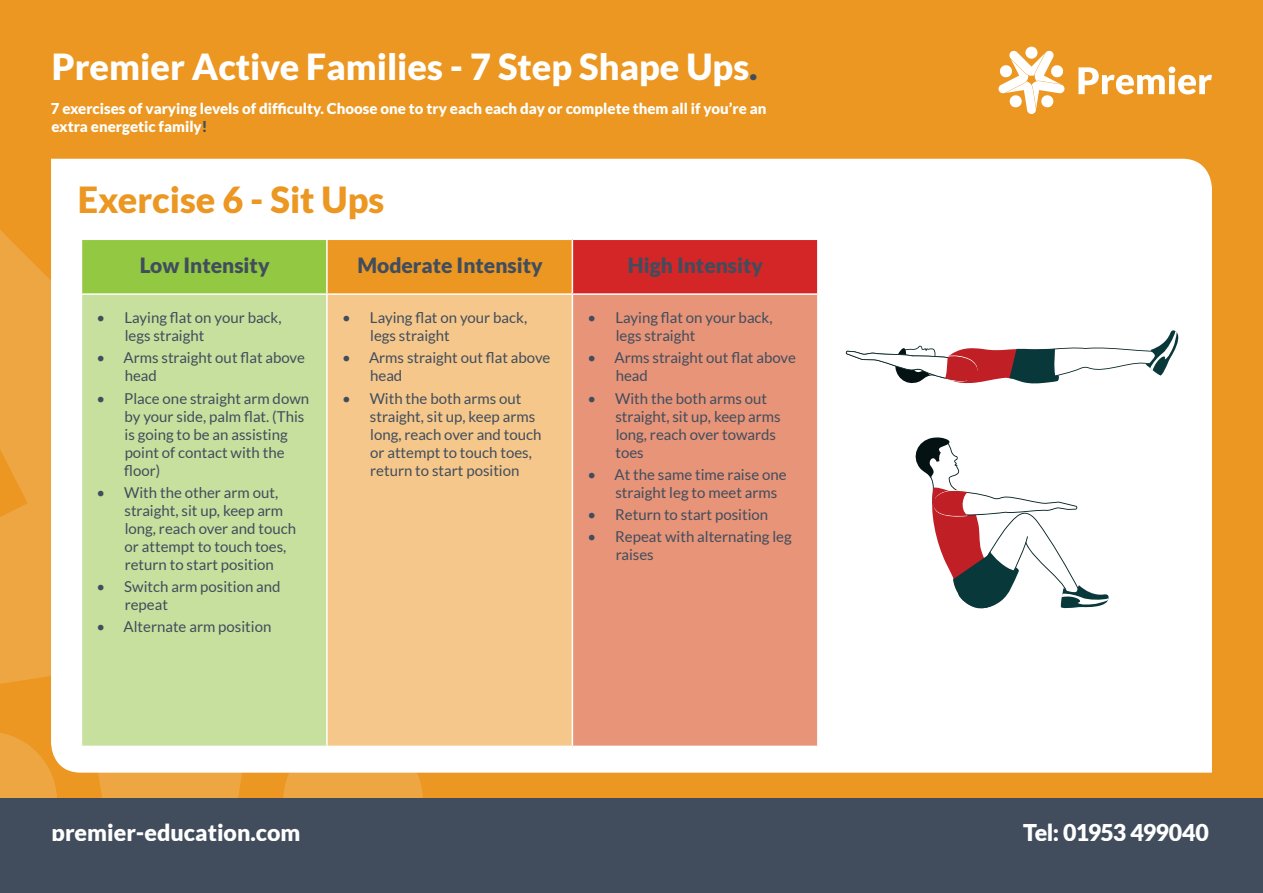
<style>
.page{position:relative;width:1263px;height:893px;background:#eb9721}
.page>*{position:absolute;margin:0;border:0;box-sizing:border-box;transform-origin:0 0}
.t1{font:900 36px "Lato";color:#fff}
.t2{font:900 36px "Lato";color:#eb9721}
.t3{font:900 23.1px "Lato";color:#fff}
.t4{font:900 23.1px "Lato";letter-spacing:-.035em;color:#fff}
.t5{font:900 21px "Lato";color:#414d5d}
.t6{font:15px/18px "Lato";color:#414d5d}
.t7{font:900 15px/18px "Lato";color:#fff}
.s1{color:#414d5d}
</style>
<div class="page">
<div style="left:283px;top:773px;width:140px;height:25px;background:#eda642"></div>
<div style="left:98px;top:773px;width:127px;height:25px;background:#eda642"></div>
<svg style="left:0;top:733px;width:57px;height:65px"></svg>
<div style="left:0;top:505px;width:51px;height:179px;background:#eda642"></div>
<svg style="left:0;top:230px;width:51px;height:275px;background:#eca33d"></svg>
<div style="left:51px;top:159px;width:1161px;height:614px;background:#fff"></div>
<div style="left:81px;top:239px;width:246px;height:55px;background:#93c842"></div>
<div style="left:327px;top:239px;width:245px;height:55px;background:#eb9721"></div>
<div style="left:572px;top:239px;width:246px;height:55px;background:#d52627"></div>
<div style="left:81px;top:294px;width:246px;height:452px;background:#c7e09d"></div>
<div style="left:327px;top:294px;width:245px;height:452px;background:#f5c78a"></div>
<div style="left:572px;top:294px;width:246px;height:452px;background:#e79478"></div>
<hr style="left:81px;top:239px;width:246px;height:1px;background:#fff">
<hr style="left:81px;top:240px;width:1px;height:53px;background:#fff">
<hr style="left:327px;top:239px;width:245px;height:1px;background:#fff">
<hr style="left:572px;top:239px;width:247px;height:1px;background:#fff">
<hr style="left:81px;top:293px;width:246px;height:2px;background:#fff">
<hr style="left:81px;top:295px;width:1px;height:451px;background:#fff">
<hr style="left:327px;top:293px;width:245px;height:2px;background:#fff">
<hr style="left:572px;top:293px;width:245px;height:2px;background:#fff">
<hr style="left:81px;top:746px;width:246px;height:1px;background:#fff">
<hr style="left:327px;top:746px;width:245px;height:1px;background:#fff">
<hr style="left:572px;top:746px;width:247px;height:1px;background:#fff">
<hr style="left:326px;top:240px;width:2px;height:53px;background:#fff">
<hr style="left:572px;top:240px;width:1px;height:53px;background:#fff">
<hr style="left:817px;top:240px;width:2px;height:54px;background:#fff">
<hr style="left:326px;top:295px;width:2px;height:451px;background:#fff">
<hr style="left:572px;top:295px;width:1px;height:451px;background:#fff">
<hr style="left:817px;top:294px;width:2px;height:452px;background:#fff">
<div style="left:1025px;top:47px;width:12px;height:12px;background:#fff;border-radius:50%"></div>
<svg style="left:1078px;top:67px;width:134px;height:27px"></svg>
<svg style="left:998px;top:50px;width:67px;height:64px"></svg>
<div style="left:0;top:798px;width:1263px;height:95px;background:#414d5d"></div>
<svg style="left:846px;top:329px;width:334px;height:58px;background:#d6cbcc"></svg>
<svg style="left:910px;top:437px;width:198px;height:187px;background:#ded6d6"></svg>
<h1 class="t1" style="left:52px;top:46px;width:707px">Premier Active Families - 7 Step Shape Ups<span class="s1">.</span></h1>
<p class="t7" style="left:51px;top:99px;width:717px">7 exercises of varying levels of difficulty. Choose one to try each each day or complete them all if you’re an extra energetic family<span class="s1">!</span></p>
<h1 class="t2" style="left:78px;top:179px;width:308px">Exercise 6 - Sit Ups</h1>
<h3 class="t5" style="left:140px;top:253px;width:131px">Low Intensity</h3>
<h3 class="t5" style="left:357px;top:253px;width:187px">Moderate Intensity</h3>
<h3 class="t5" style="left:628px;top:253px;width:137px">High Intensity</h3>
<p class="t6" style="left:125px;top:309px;width:158px;text-indent:-28px">• Laying flat on your back, legs straight</p>
<p class="t6" style="left:125px;top:349px;width:182px;text-indent:-28px">• Arms straight out flat above head</p>
<p class="t6" style="left:124px;top:389px;width:187px;text-indent:-28px">• Place one straight arm down by your side, palm flat. (This is going to be an assisting point of contact with the floor)</p>
<p class="t6" style="left:124px;top:483px;width:173px;text-indent:-28px">• With the other arm out, straight, sit up, keep arm long, reach over and touch or attempt to touch toes, return to start position</p>
<p class="t6" style="left:125px;top:578px;width:157px;text-indent:-28px">• Switch arm position and repeat</p>
<p class="t6" style="left:97px;top:618px;width:176px">• Alternate arm position</p>
<p class="t6" style="left:616px;top:309px;width:158px;text-indent:-28px">• Laying flat on your back, legs straight</p>
<p class="t6" style="left:616px;top:349px;width:182px;text-indent:-28px">• Arms straight out flat above head</p>
<p class="t6" style="left:615px;top:389px;width:167px;text-indent:-28px">• With the both arms out straight, sit up, keep arms long, reach over towards toes</p>
<p class="t6" style="left:615px;top:465px;width:173px;text-indent:-28px">• At the same time raise one straight leg to meet arms</p>
<p class="t6" style="left:587px;top:506px;width:182px">• Return to start position</p>
<p class="t6" style="left:616px;top:528px;width:178px;text-indent:-28px">• Repeat with alternating leg raises</p>
<p class="t6" style="left:370px;top:309px;width:158px;text-indent:-28px">• Laying flat on your back, legs straight</p>
<p class="t6" style="left:370px;top:349px;width:182px;text-indent:-28px">• Arms straight out flat above head</p>
<p class="t6" style="left:370px;top:389px;width:173px;text-indent:-28px">• With the both arms out straight, sit up, keep arms long, reach over and touch or attempt to touch toes, return to start position</p>
<h2 class="t3" style="left:52px;top:819px;width:250px">premier-education.com</h2>
<h2 class="t4" style="left:1023px;top:819px;width:187px">Tel: 01953 499040</h2>
</div>
